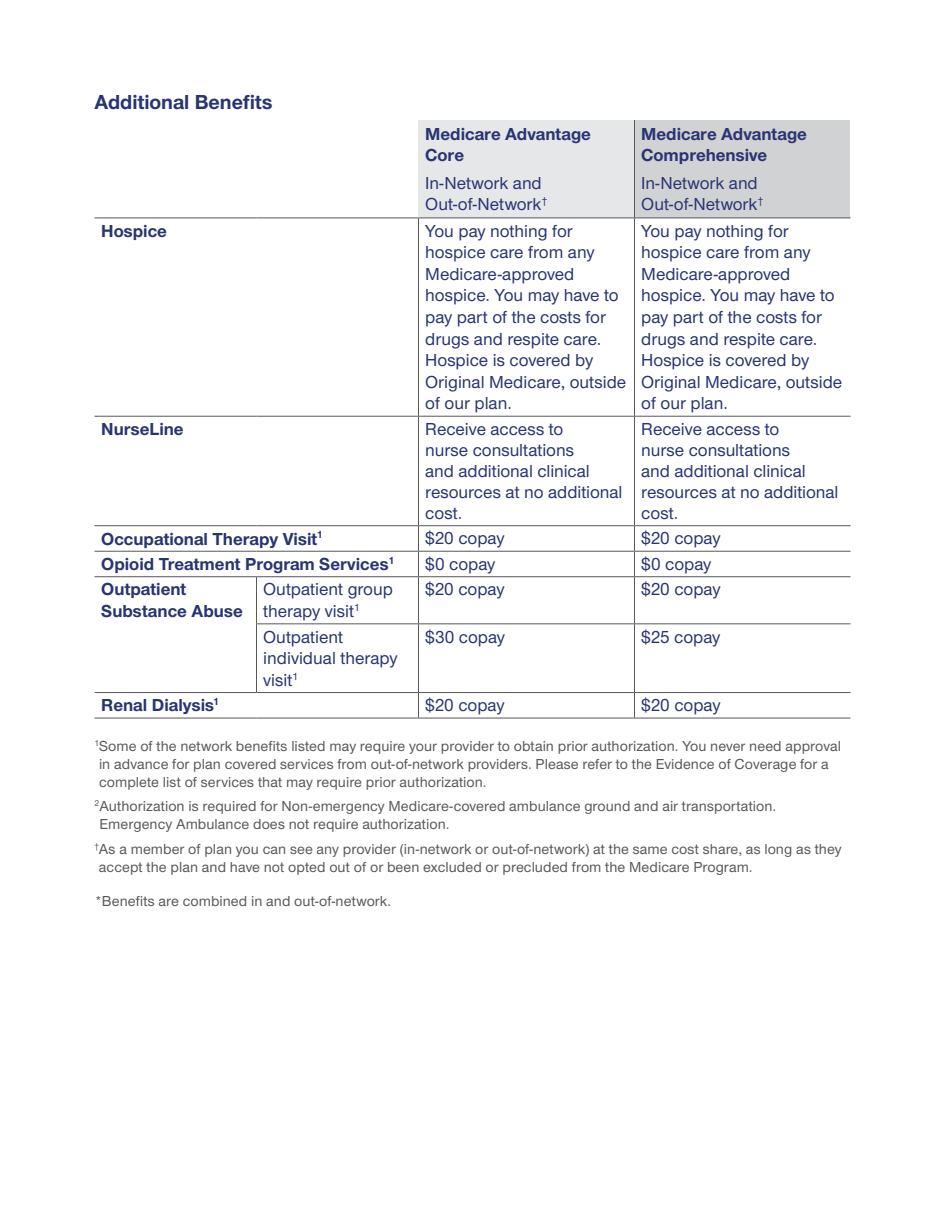
<style>
.page{position:relative;width:945px;height:1215px;background:#fff}
.page>*{position:absolute;margin:0;border:0;box-sizing:border-box;transform-origin:0 0}
.t1{font:700 21px "UHC Sans";color:#273572}
.t2{font:500 18px/21.6px "UHC Sans";color:#273572}
.t3{font:700 18px/21px "UHC Sans";color:#273572}
.t4{font:500 15px/18px "UHC Sans";letter-spacing:.005em;color:#57585a}
</style>
<div class="page">
<div style="left:418px;top:120px;width:216px;height:98px;background:#e6e7e9"></div>
<div style="left:634px;top:120px;width:216px;height:98px;background:#d1d2d4"></div>
<hr style="left:418px;top:218px;width:1px;height:198px;background:#57585a">
<hr style="left:634px;top:218px;width:1px;height:198px;background:#57585a">
<hr style="left:94px;top:416px;width:162px;height:1px;background:#57585a">
<hr style="left:256px;top:416px;width:162px;height:1px;background:#57585a">
<hr style="left:418px;top:416px;width:216px;height:1px;background:#57585a">
<hr style="left:418px;top:417px;width:1px;height:108px;background:#57585a">
<hr style="left:634px;top:416px;width:216px;height:1px;background:#57585a">
<hr style="left:634px;top:417px;width:1px;height:108px;background:#57585a">
<hr style="left:94px;top:525px;width:162px;height:1px;background:#57585a">
<hr style="left:256px;top:525px;width:162px;height:1px;background:#57585a">
<hr style="left:418px;top:525px;width:216px;height:1px;background:#57585a">
<hr style="left:634px;top:525px;width:216px;height:1px;background:#57585a">
<hr style="left:94px;top:551px;width:162px;height:1px;background:#57585a">
<hr style="left:256px;top:551px;width:162px;height:1px;background:#57585a">
<hr style="left:418px;top:551px;width:216px;height:1px;background:#57585a">
<svg style="left:418px;top:526px;width:1px;height:50px"></svg>
<hr style="left:634px;top:551px;width:216px;height:1px;background:#57585a">
<svg style="left:634px;top:526px;width:1px;height:50px"></svg>
<hr style="left:94px;top:218px;width:162px;height:1px;background:#57585a">
<hr style="left:256px;top:218px;width:162px;height:1px;background:#57585a">
<hr style="left:634px;top:218px;width:216px;height:1px;background:#57585a">
<hr style="left:94px;top:576px;width:162px;height:1px;background:#57585a">
<hr style="left:256px;top:576px;width:162px;height:1px;background:#57585a">
<hr style="left:256px;top:577px;width:1px;height:46px;background:#57585a">
<hr style="left:418px;top:576px;width:216px;height:1px;background:#57585a">
<hr style="left:418px;top:577px;width:1px;height:46px;background:#57585a">
<hr style="left:634px;top:576px;width:216px;height:1px;background:#57585a">
<hr style="left:634px;top:577px;width:1px;height:46px;background:#57585a">
<hr style="left:256px;top:623px;width:162px;height:1px;background:#57585a">
<hr style="left:256px;top:624px;width:1px;height:68px;background:#57585a">
<hr style="left:418px;top:623px;width:216px;height:1px;background:#57585a">
<hr style="left:418px;top:624px;width:1px;height:68px;background:#57585a">
<hr style="left:634px;top:623px;width:216px;height:1px;background:#57585a">
<hr style="left:634px;top:624px;width:1px;height:68px;background:#57585a">
<hr style="left:94px;top:692px;width:162px;height:1px;background:#57585a">
<hr style="left:256px;top:692px;width:162px;height:1px;background:#57585a">
<hr style="left:418px;top:692px;width:216px;height:1px;background:#57585a">
<svg style="left:418px;top:693px;width:1px;height:25px"></svg>
<hr style="left:634px;top:692px;width:216px;height:1px;background:#57585a">
<svg style="left:634px;top:693px;width:1px;height:25px"></svg>
<hr style="left:94px;top:718px;width:162px;height:1px;background:#57585a">
<hr style="left:256px;top:718px;width:162px;height:1px;background:#57585a">
<hr style="left:418px;top:718px;width:216px;height:1px;background:#57585a">
<hr style="left:634px;top:718px;width:216px;height:1px;background:#57585a">
<hr style="left:634px;top:120px;width:1px;height:98px;background:#57585a">
<hr style="left:418px;top:218px;width:216px;height:1px;background:#57585a">
<p class="t1" style="left:94px;top:87px;width:180px">Additional Benefits</p>
<p class="t3" style="left:425px;top:123px;width:167px">Medicare Advantage<br>Core</p>
<p class="t2" style="left:425px;top:172px;width:124px;line-height:21px">In-Network and<br>Out-of-Network<sup>†</sup></p>
<p class="t3" style="left:641px;top:123px;width:167px">Medicare Advantage<br>Comprehensive</p>
<p class="t2" style="left:641px;top:172px;width:124px;line-height:21px">In-Network and<br>Out-of-Network<sup>†</sup></p>
<p class="t3" style="left:101px;top:220px;width:67px">Hospice</p>
<p class="t2" style="left:425px;top:219px;width:203px">You pay nothing for hospice care from any<br>Medicare-approved hospice. You may have to pay part of the costs for drugs and respite care.<br>Hospice is covered by<br>Original Medicare, outside of our plan.</p>
<p class="t2" style="left:641px;top:219px;width:203px">You pay nothing for hospice care from any<br>Medicare-approved hospice. You may have to pay part of the costs for drugs and respite care.<br>Hospice is covered by<br>Original Medicare, outside of our plan.</p>
<p class="t3" style="left:101px;top:418px;width:84px">NurseLine</p>
<p class="t2" style="left:425px;top:418px;width:199px;line-height:21px">Receive access to<br>nurse consultations<br>and additional clinical resources at no additional cost.</p>
<p class="t2" style="left:641px;top:418px;width:199px;line-height:21px">Receive access to<br>nurse consultations<br>and additional clinical resources at no additional cost.</p>
<p class="t3" style="left:101px;top:527px;width:223px">Occupational Therapy Visit<sup>1</sup></p>
<p class="t2" style="left:425px;top:527px;width:81px">$20 copay</p>
<p class="t2" style="left:641px;top:527px;width:81px">$20 copay</p>
<p class="t3" style="left:101px;top:553px;width:295px">Opioid Treatment Program Services<sup>1</sup></p>
<p class="t2" style="left:425px;top:552px;width:72px">$0 copay</p>
<p class="t2" style="left:641px;top:552px;width:72px">$0 copay</p>
<p class="t3" style="left:101px;top:578px;width:143px;line-height:21.6px">Outpatient<br>Substance Abuse</p>
<p class="t2" style="left:263px;top:578px;width:131px">Outpatient group therapy visit<sup>1</sup></p>
<p class="t2" style="left:425px;top:578px;width:81px">$20 copay</p>
<p class="t2" style="left:641px;top:578px;width:81px">$20 copay</p>
<p class="t2" style="left:263px;top:625px;width:136px">Outpatient individual therapy visit<sup>1</sup></p>
<p class="t2" style="left:425px;top:625px;width:81px">$30 copay</p>
<p class="t2" style="left:641px;top:625px;width:81px">$25 copay</p>
<p class="t3" style="left:101px;top:694px;width:119px">Renal Dialysis<sup>1</sup></p>
<p class="t2" style="left:425px;top:694px;width:81px">$20 copay</p>
<p class="t2" style="left:641px;top:694px;width:81px">$20 copay</p>
<p class="t4" style="left:99px;top:736px;width:744px;text-indent:-5px"><sup>1</sup>Some of the network benefits listed may require your provider to obtain prior authorization. You never need approval in advance for plan covered services from out-of-network providers. Please refer to the Evidence of Coverage for a complete list of services that may require prior authorization.</p>
<p class="t4" style="left:100px;top:797px;width:678px;text-indent:-5px"><sup>2</sup>Authorization is required for Non-emergency Medicare-covered ambulance ground and air transportation.<br>Emergency Ambulance does not require authorization.</p>
<p class="t4" style="left:94px;top:840px;width:749px"><sup>†</sup>As a member of plan you can see any provider (in-network or out-of-network) at the same cost share, as long as they accept the plan and have not opted out of or been excluded or precluded from the Medicare Program.</p>
<p class="t4" style="left:95px;top:891px;width:298px">*Benefits are combined in and out-of-network.</p>
</div>
